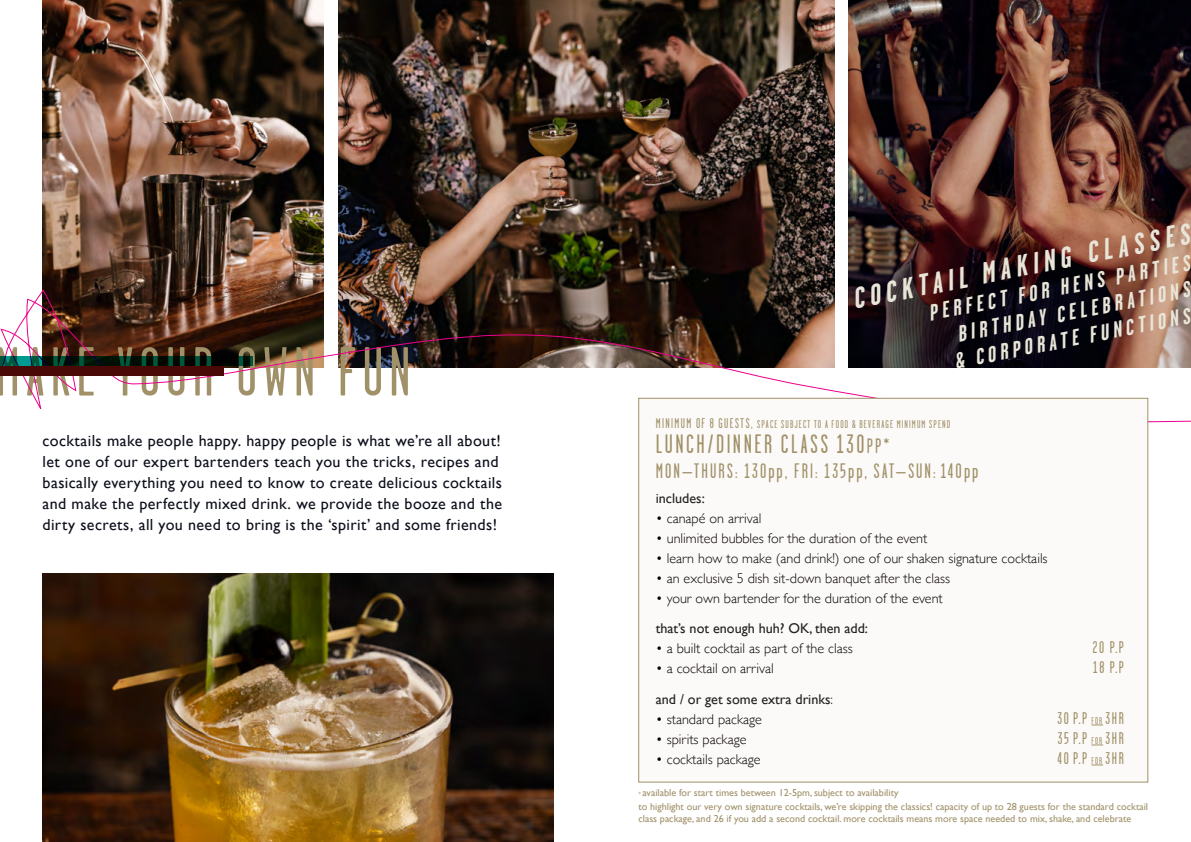
<style>
.page{position:relative;width:1191px;height:842px;background:#fff}
.page>*{position:absolute;margin:0;border:0;box-sizing:border-box;transform-origin:0 0}
.t1{font:69.2px "Garage Gothic";letter-spacing:.095em;color:#a19169}
.t2{font:italic 700 30.2px "Garage Gothic";color:#e8e5d8;scale:1.04 1}
.t3{font:26.6px "Garage Gothic";letter-spacing:.1em;color:#a19169}
.t4{font:italic 700 22.9px "Garage Gothic";color:#e8e5d8;scale:1.04 1}
.t5{font:20.9px "Garage Gothic";letter-spacing:.095em;color:#a19169}
.t6{font:16.9px "Garage Gothic";letter-spacing:.1em;color:#a19169}
.t7{font:16px/21px "Gill Sans";letter-spacing:.025em;color:#0c0f1b}
.t8{font:300 14.1px "Gill Sans";color:#0a0203}
.t9{font:14.1px "Gill Sans";color:#231f20}
.t10{font:11.3px "Garage Gothic";letter-spacing:.105em;color:#a19169}
.t11{font:10.1px/13.6px "Gill Sans";color:#a19169}
.s1{font-size:14.1px}
.s2{font-size:20.9px}
.s3{font-weight:300}
.s4{font-size:9.9px}
.s5{font-size:6.1px}
</style>
<div class="page">
<img style="left:338px;top:0;width:496px;height:289px">
<img style="left:43px;top:0;width:281px;height:289px">
<img style="left:0;top:289px;width:1191px;height:143px">
<div style="left:0;top:366px;width:223px;height:10px;background:#4a0907"></div>
<svg style="left:0;top:356px;width:252px;height:10px;fill:#000d03"></svg>
<svg style="left:638px;top:398px;width:510px;height:385px"></svg>
<img style="left:848px;top:0;width:343px;height:367px">
<img style="left:43px;top:574px;width:510px;height:268px">
<h1 class="t1" style="left:-4px;top:336px;width:416px">MAKE YOUR OWN FUN</h1>
<p class="t7" style="left:43px;top:430px;width:461px">cocktails make people happy. happy people is what we’re all about! let one of our expert bartenders teach you the tricks, recipes and basically everything you need to know to create delicious cocktails and make the perfectly mixed drink. we provide the booze and the dirty secrets, all you need to bring is the ‘spirit’ and some friends!</p>
<h2 class="t2" style="left:849px;top:283px;width:331px;rotate:-11deg">COCKTAIL MAKING CLASSES</h2>
<h3 class="t4" style="left:926px;top:301px;width:257px;rotate:-11deg">PERFECT FOR HENS PARTIES</h3>
<h3 class="t4" style="left:955px;top:322px;width:229px;rotate:-11deg">BIRTHDAY CELEBRATIONS</h3>
<h3 class="t4" style="left:952px;top:349px;width:232px;rotate:-11deg">&amp; CORPORATE FUNCTIONS</h3>
<p class="t10" style="left:656px;top:418px;width:296px"><span class="s1">MINIMUM OF 8 GUESTS,</span> SPACE SUBJECT TO A FOOD &amp; BEVERAGE MINIMUM SPEND</p>
<h3 class="t3" style="left:656px;top:430px;width:235px">LUNCH/DINNER CLASS 130<span class="s2">PP*</span></h3>
<h3 class="t5" style="left:656px;top:460px;width:324px">MON–THURS: 130pp, FRI: 135pp, SAT–SUN: 140pp</h3>
<p class="t9" style="left:656px;top:490px;width:50px">includes:</p>
<p class="t8" style="left:656px;top:507px;width:107px">• canapé on arrival</p>
<p class="t8" style="left:656px;top:527px;width:273px">• unlimited bubbles for the duration of the event</p>
<p class="t8" style="left:656px;top:547px;width:393px">• learn how to make (and drink!) one of our shaken signature cocktails</p>
<p class="t8" style="left:656px;top:567px;width:296px">• an exclusive 5 dish sit-down banquet after the class</p>
<p class="t8" style="left:656px;top:587px;width:288px">• your own bartender for the duration of the event</p>
<p class="t9" style="left:656px;top:620px;width:214px">that’s not enough huh? OK, then add:</p>
<p class="t8" style="left:656px;top:637px;width:198px">• a built cocktail as part of the class</p>
<p class="t6" style="left:1092px;top:638px;width:33px">20 P.P</p>
<p class="t8" style="left:656px;top:657px;width:119px">• a cocktail on arrival</p>
<p class="t6" style="left:1093px;top:658px;width:32px">18 P.P</p>
<p class="t9" style="left:656px;top:691px;width:179px">and / or get some extra drinks<span class="s3">:</span></p>
<p class="t8" style="left:656px;top:708px;width:108px">• standard package</p>
<p class="t6" style="left:1057px;top:709px;width:68px">30 P.P <span class="s4">FOR</span> 3HR</p>
<p class="t8" style="left:656px;top:728px;width:92px">• spirits package</p>
<p class="t6" style="left:1058px;top:729px;width:68px">35 P.P <span class="s4">FOR</span> 3HR</p>
<p class="t8" style="left:656px;top:748px;width:106px">• cocktails package</p>
<p class="t6" style="left:1057px;top:749px;width:68px">40 P.P <span class="s4">FOR</span> 3HR</p>
<p class="t11" style="left:638px;top:786px;width:511px"><span class="s5">*</span> available for start times between 12-5pm, subject to availability<br>to highlight our very own signature cocktails, we’re skipping the classics! capacity of up to 28 guests for the standard cocktail</p>
<p class="t11" style="left:638px;top:811px;width:494px">class package, and 26 if you add a second cocktail. more cocktails means more space needed to mix, shake, and celebrate</p>
</div>
